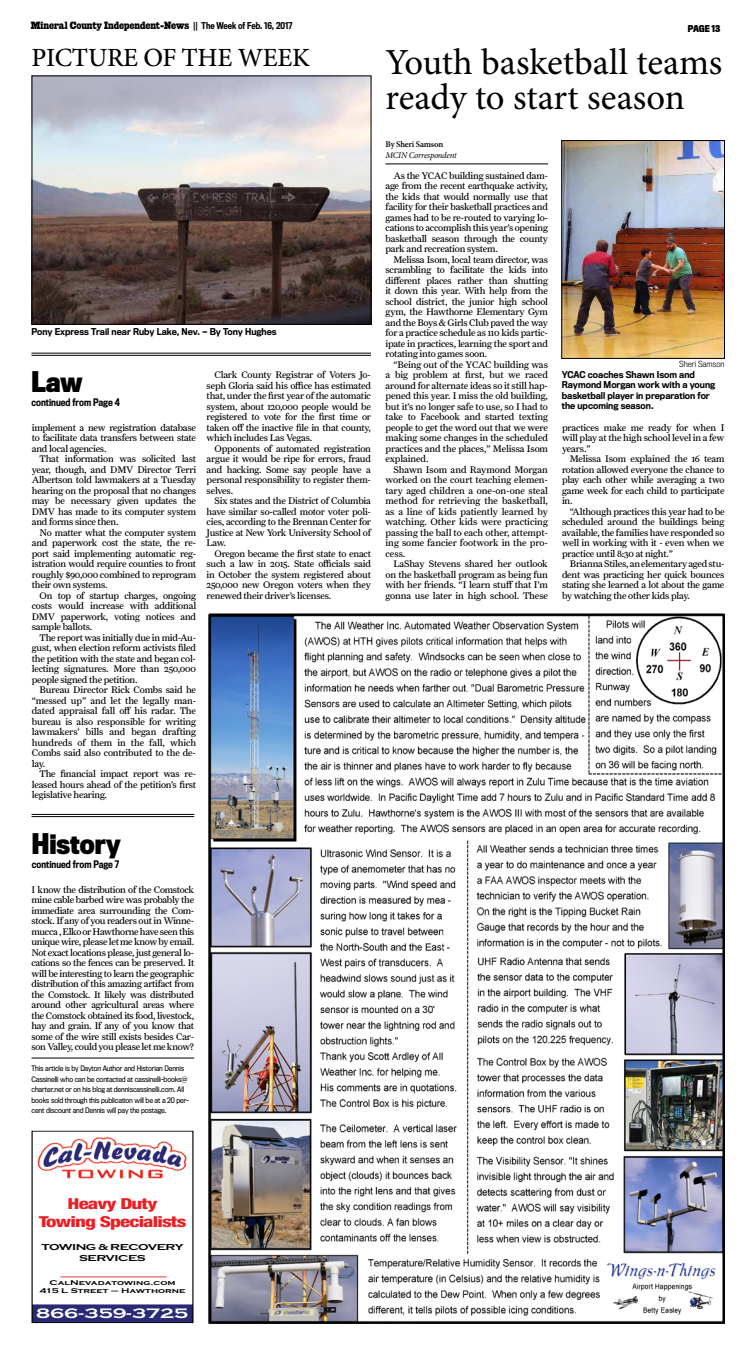
<style>
.page{position:relative;width:756px;height:1355px;background:#fff}
.page>*{position:absolute;margin:0;border:0;box-sizing:border-box;transform-origin:0 0}
.t1{font:36.75px/35.3px "Minion Pro";letter-spacing:-.005em;color:#000}
.t2{font:500 26.25px "Minion Pro";letter-spacing:-.01em;color:#000}
.t3{font:700 26.25px "Titling Gothic FB Cond";color:#000}
.t4{font:800 condensed 15.14px/18.1px "Helvetica Neue";letter-spacing:-.04em;color:#ed1d24;text-align:center;scale:1.39 1}
.t5{font:700 14.17px "Copperplate Gothic";color:#fff;scale:1.39 1}
.t6{font:10.5px "Giza Three Three";letter-spacing:-.005em;color:#000}
.t7{font:9.62px/10.5px "Farnham Text";letter-spacing:-.02em;color:#000;text-align:justify}
.t8{font:500 9.62px "Titling Gothic FB Cond";color:#000}
.t9{font:700 8.84px/10.7px "Copperplate Gothic";letter-spacing:-.04em;color:#000;text-align:center;scale:1.39 1}
.t10{font:500 8.75px/10.5px "Titling Gothic FB Narrow";color:#000}
.t11{font:500 8.75px "Titling Gothic FB Cond";color:#000}
.t12{font:italic 8.75px "Minion Pro";letter-spacing:-.025em;color:#000}
.t13{font:600 8.75px "Minion Pro";letter-spacing:-.025em;color:#000}
.t14{font:700 8.75px "Titling Gothic FB Cond";color:#000}
.t15{font:300 7.88px "Titling Gothic FB Narrow";color:#000}
.t16{font:700 7.09px/8.5px "Copperplate Gothic";color:#000;text-align:center;scale:1.39 1}
.t17{font:7px/10.5px "Titling Gothic FB Narrow";letter-spacing:-.02em;color:#000}
</style>
<div class="page">
<img style="left:208px;top:613px;width:516px;height:710px">
<hr style="left:32px;top:353px;width:339px;height:1px;background:#000">
<hr style="left:32px;top:355px;width:339px;height:1px;background:#000">
<img style="left:34px;top:78px;width:335px;height:244px">
<div style="left:32px;top:76px;width:339px;height:248px;border:1px solid #000"></div>
<img style="left:34px;top:1137px;width:157px;height:183px">
<hr style="left:60px;top:1276px;width:107px;height:1px;background:#ed1d24">
<hr style="left:386px;top:164px;width:162px;height:1px;background:#000">
<img style="left:564px;top:142px;width:159px;height:214px">
<div style="left:562px;top:140px;width:163px;height:218px;border:1px solid #000"></div>
<hr style="left:32px;top:1057px;width:162px;height:1px;background:#000">
<hr style="left:32px;top:814px;width:162px;height:1px;background:#000">
<hr style="left:32px;top:816px;width:162px;height:1px;background:#000">
<p class="t6" style="left:31px;top:19px;width:160px">Mineral County Independent-News</p>
<p class="t14" style="left:688px;top:23px;width:34px">Page 13</p>
<p class="t11" style="left:193px;top:20px;width:101px">|| The Week of Feb. 16, 2017</p>
<h2 class="t2" style="left:32px;top:40px;width:280px">PICTURE OF THE WEEK</h2>
<h1 class="t1" style="left:386px;top:45px;width:338px">Youth basketball teams ready to start season</h1>
<p class="t13" style="left:386px;top:138px;width:59px">By Sheri Samson</p>
<p class="t12" style="left:386px;top:149px;width:73px">MCIN Correspondent</p>
<p class="t7" style="left:386px;top:170px;width:164px;text-indent:8px">As the YCAC building sustained dam&shy;age from the recent earthquake activity, the kids that would normally use that facility for their basketball practices and games had to be re-routed to varying lo&shy;cations to accomplish this year’s opening basketball season through the county park and recreation system.</p>
<p class="t7" style="left:386px;top:254px;width:164px;text-indent:8px">Melissa Isom, local team director, was scrambling to facilitate the kids into different places rather than shutting it down this year. With help from the school district, the junior high school gym, the Hawthorne Elementary Gym and the Boys &amp; Girls Club paved the way for a practice schedule as 110 kids partic&shy;ipate in practices, learning the sport and rotating into games soon.</p>
<p class="t7" style="left:386px;top:359px;width:164px;text-indent:8px">“Being out of the YCAC building was a big problem at first, but we raced around for alternate ideas so it still hap&shy;pened this year. I miss the old building, but it’s no longer safe to use, so I had to take to Facebook and started texting people to get the word out that we were making some changes in the scheduled practices and the places,” Melissa Isom explained.</p>
<p class="t7" style="left:386px;top:464px;width:164px;text-indent:8px">Shawn Isom and Raymond Morgan worked on the court teaching elemen&shy;tary aged children a one-on-one steal method for retrieving the basketball, as a line of kids patiently learned by watching. Other kids were practicing passing the ball to each other, attempt&shy;ing some fancier footwork in the pro&shy;cess.</p>
<p class="t7" style="left:386px;top:558px;width:164px;text-indent:8px">LaShay Stevens shared her outlook on the basketball program as being fun with her friends. “I learn stuff that I’m gonna use later in high school. These</p>
<p class="t10" style="left:32px;top:327px;width:247px">Pony Express Trail near Ruby Lake, Nev. — By Tony Hughes</p>
<p class="t15" style="left:679px;top:359px;width:47px">Sheri Samson</p>
<p class="t10" style="left:562px;top:369px;width:155px">YCAC coaches Shawn Isom and<br>Raymond Morgan work with a young basketball player in preparation for the upcoming season.</p>
<p class="t7" style="left:207px;top:369px;width:166px;text-indent:8px">Clark County Registrar of Voters Jo&shy;seph Gloria said his office has estimated that, under the first year of the automatic system, about 120,000 people would be registered to vote for the first time or taken off the inactive file in that county, which includes Las Vegas.</p>
<p class="t7" style="left:207px;top:443px;width:166px;text-indent:8px">Opponents of automated registration argue it would be ripe for errors, fraud and hacking. Some say people have a personal responsibility to register them&shy;selves.</p>
<p class="t7" style="left:207px;top:495px;width:166px;text-indent:8px">Six states and the District of Columbia have similar so-called motor voter poli&shy;cies, according to the Brennan Center for Justice at New York University School of Law.</p>
<p class="t7" style="left:207px;top:548px;width:166px;text-indent:8px">Oregon became the first state to enact such a law in 2015. State officials said in October the system registered about 250,000 new Oregon voters when they renewed their driver’s licenses.</p>
<h2 class="t3" style="left:32px;top:365px;width:53px">Law</h2>
<p class="t8" style="left:32px;top:396px;width:90px">continued from Page 4</p>
<p class="t7" style="left:562px;top:422px;width:164px">practices make me ready for when I will play at the high school level in a few years.”</p>
<p class="t7" style="left:562px;top:453px;width:164px;text-indent:8px">Melissa Isom explained the 16 team rotation allowed everyone the chance to play each other while averaging a two game week for each child to participate in.</p>
<p class="t7" style="left:562px;top:506px;width:164px;text-indent:8px">“Although practices this year had to be scheduled around the buildings being available, the families have responded so well in working with it - even when we practice until 8:30 at night.”</p>
<p class="t7" style="left:562px;top:558px;width:164px;text-indent:8px">Brianna Stiles, an elementary aged stu&shy;dent was practicing her quick bounces stating she learned a lot about the game by watching the other kids play.</p>
<p class="t7" style="left:32px;top:422px;width:166px">implement a new registration database to facilitate data transfers between state and local agencies.</p>
<p class="t7" style="left:32px;top:453px;width:166px;text-indent:8px">That information was solicited last year, though, and DMV Director Terri Albertson told lawmakers at a Tuesday hearing on the proposal that no changes may be necessary given updates the DMV has made to its computer system and forms since then.</p>
<p class="t7" style="left:32px;top:527px;width:166px;text-indent:8px">No matter what the computer system and paperwork cost the state, the re&shy;port said implementing automatic reg&shy;istration would require counties to front roughly $90,000 combined to reprogram their own systems.</p>
<p class="t7" style="left:32px;top:590px;width:166px;text-indent:8px">On top of startup charges, ongoing costs would increase with additional DMV paperwork, voting notices and sample ballots.</p>
<p class="t7" style="left:32px;top:632px;width:166px;text-indent:8px">The report was initially due in mid-Au&shy;gust, when election reform activists filed the petition with the state and began col&shy;lecting signatures. More than 250,000 people signed the petition.</p>
<p class="t7" style="left:32px;top:684px;width:166px;text-indent:8px">Bureau Director Rick Combs said he “messed up” and let the legally man&shy;dated appraisal fall off his radar. The bureau is also responsible for writing lawmakers’ bills and began drafting hundreds of them in the fall, which Combs said also contributed to the de&shy;lay.</p>
<p class="t7" style="left:32px;top:768px;width:166px;text-indent:8px">The financial impact report was re&shy;leased hours ahead of the petition’s first legislative hearing.</p>
<h2 class="t3" style="left:32px;top:827px;width:91px">History</h2>
<p class="t8" style="left:32px;top:858px;width:89px">continued from Page 7</p>
<p class="t7" style="left:32px;top:884px;width:164px">I know the distribution of the Comstock mine cable barbed wire was probably the immediate area surrounding the Com&shy;stock. If any of you readers out in Winne&shy;mucca , Elko or Hawthorne have seen this unique wire, please let me know by email.<br>Not exact locations please, just general lo&shy;cations so the fences can be preserved. It will be interesting to learn the geographic distribution of this amazing artifact from the Comstock. It likely was distributed around other agricultural areas where the Comstock obtained its food, livestock, hay and grain. If any of you know that some of the wire still exists besides Car&shy;son Valley, could you please let me know?</p>
<p class="t17" style="left:32px;top:1063px;width:159px">This article is by Dayton Author and Historian Dennis Cassinelli who can be contacted at cassinelli-books@ charter.net or on his blog at denniscassinelli.com. All books sold through this publication will be at a 20 per&shy;cent discount and Dennis will pay the postage.</p>
<h3 class="t4" style="left:39px;top:1194px;width:108px">Heavy Duty<br>Towing Specialists</h3>
<p class="t9" style="left:41px;top:1242px;width:104px">TOWING &amp; RECOVERY<br>SERVICES</p>
<p class="t16" style="left:39px;top:1278px;width:107px">CalNevadatowing.com<br>415 L Street – Hawthorne</p>
<h3 class="t5" style="left:36px;top:1305px;width:111px">866-359-3725</h3>
</div>
